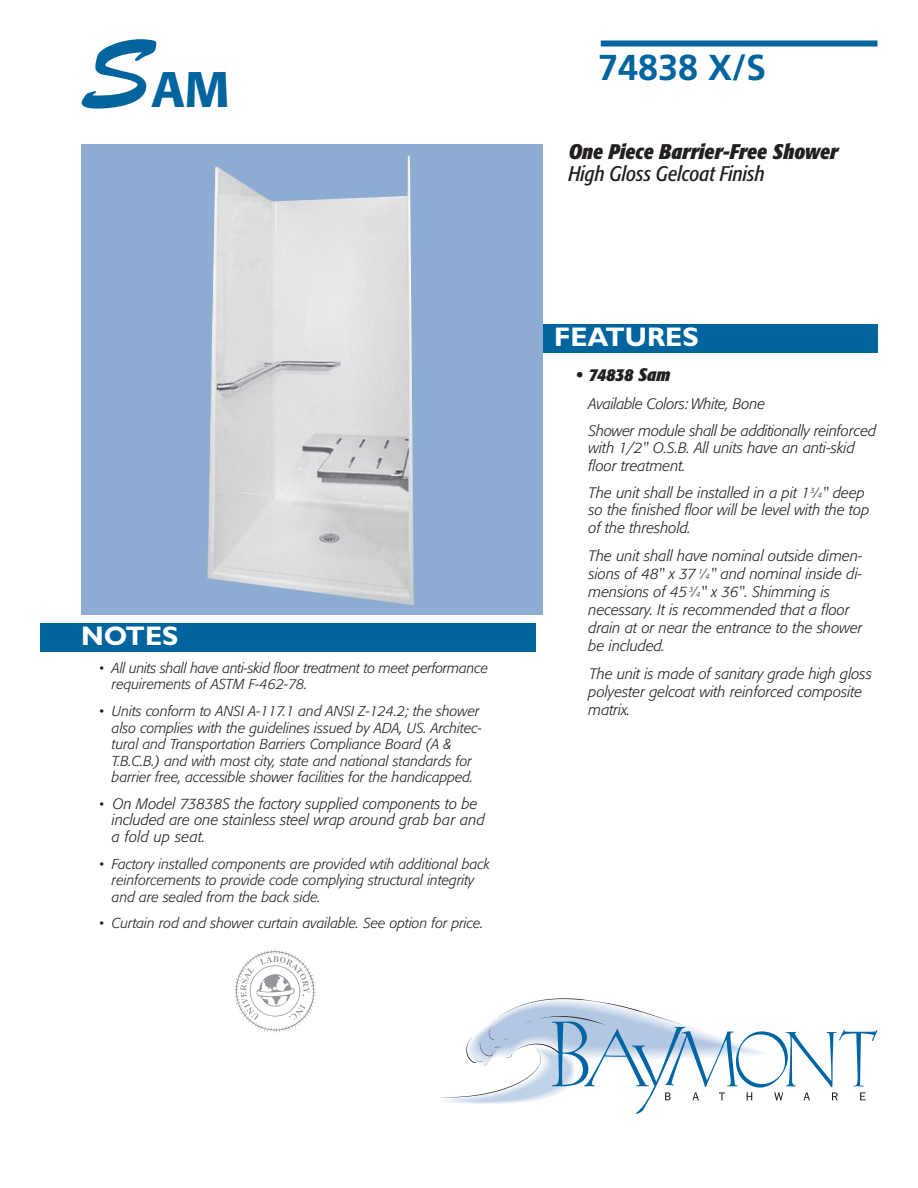
<style>
.page{position:relative;width:918px;height:1188px;background:#fff}
.page>*{position:absolute;margin:0;border:0;box-sizing:border-box;transform-origin:0 0}
.t1{font:500 49.5px "Formata";color:#00649e}
.t2{font:700 36px "Frutiger";color:#00649e}
.t3{font:700 27px "Gill Sans";color:#fff}
.t4{font:italic 700 condensed 21px "Formata";color:#231f20}
.t5{font:italic condensed 21px "Formata";color:#231f20}
.t6{font:italic 700 condensed 18px "Formata";color:#231f20}
.t7{font:italic 300 15px/18px "Formata";color:#231f20}
.t8{font:italic 300 14.25px/16.5px "Formata";color:#231f20}
.s1{font-family:"Brush Script";font-weight:400;font-size:99px}
.s2{font-size:14.25px}
.s3{font-size:7.5px}
</style>
<div class="page">
<div style="left:601px;top:40px;width:277px;height:6px;background:#00649e"></div>
<div style="left:537px;top:324px;width:341px;height:28px;background:#00649e"></div>
<div style="left:40px;top:623px;width:496px;height:28px;background:#00649e"></div>
<div style="left:81px;top:144px;width:461px;height:471px;background:#8cadd1"></div>
<img style="left:207px;top:155px;width:207px;height:450px">
<img style="left:234px;top:949px;width:83px;height:84px">
<svg style="left:439px;top:998px;width:438px;height:116px"></svg>
<h1 class="t1" style="left:81px;top:68px;width:150px"><span class="s1">S</span>AM</h1>
<h3 class="t3" style="left:81px;top:626px;width:99px">NOTES</h3>
<p class="t8" style="left:112px;top:661px;width:378px;text-indent:-13px">• All units shall have anti-skid floor treatment to meet performance requirements of ASTM F-462-78.</p>
<p class="t8" style="left:112px;top:704px;width:371px;text-indent:-13px">• Units conform to ANSI A-117.1 and ANSI Z-124.2; the shower also complies with the guidelines issued by ADA, US. Architec&shy;tural and Transportation Barriers Compliance Board (A &amp; T.B.C.B.) and with most city, state and national standards for barrier free, accessible shower facilities for the handicapped.</p>
<p class="t7" style="left:112px;top:797px;width:375px;line-height:16.5px;text-indent:-13px"><span class="s2">•</span> On Model 73838S the factory supplied components to be included are one stainless steel wrap around grab bar and a fold up seat.</p>
<p class="t8" style="left:112px;top:856px;width:379px;text-indent:-13px">• Factory installed components are provided wtih additional back reinforcements to provide code complying structural integrity and are sealed from the back side.</p>
<p class="t8" style="left:99px;top:916px;width:386px">• Curtain rod and shower curtain available. See option for price.</p>
<h2 class="t2" style="left:598px;top:53px;width:169px">74838 X/S</h2>
<h3 class="t4" style="left:568px;top:143px;width:271px">One Piece Barrier-Free Shower</h3>
<h3 class="t5" style="left:568px;top:166px;width:198px">High Gloss Gelcoat Finish</h3>
<h3 class="t3" style="left:554px;top:327px;width:146px">FEATURES</h3>
<p class="t6" style="left:576px;top:367px;width:96px">• 74838 Sam</p>
<p class="t7" style="left:589px;top:391px;width:289px;line-height:27.5px">Available Colors: White, Bone<br>Shower module shall be additionally reinforced</p>
<p class="t7" style="left:589px;top:441px;width:268px;line-height:17.2px">with 1/2" O.S.B. All units have an anti-skid floor treatment.</p>
<p class="t7" style="left:589px;top:485px;width:282px;line-height:17.2px">The unit shall be installed in a pit 1<sup>3</sup>⁄<span class="s3">4</span>" deep so the finished floor will be level with the top of the threshold.</p>
<p class="t7" style="left:589px;top:548px;width:276px">The unit shall have nominal outside dimen&shy;sions of 48" x 37 <sup>1</sup>⁄<span class="s3">4</span>" and nominal inside di&shy;mensions of 45 <sup>3</sup>⁄<span class="s3">4</span>" x 36". Shimming is necessary. It is recommended that a floor drain at or near the entrance to the shower be included.</p>
<p class="t7" style="left:589px;top:666px;width:285px">The unit is made of sanitary grade high gloss polyester gelcoat with reinforced composite matrix.</p>
</div>
